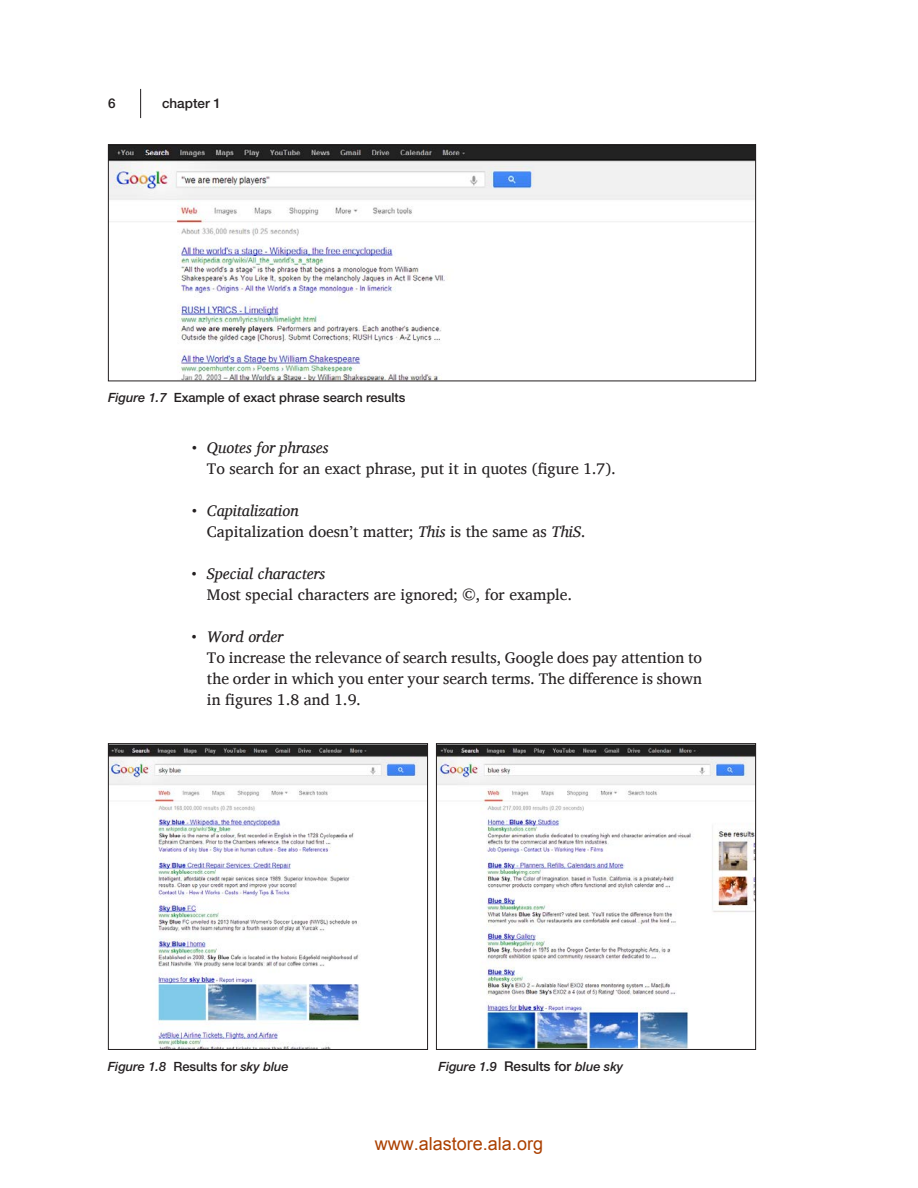
<style>
.page{position:relative;width:918px;height:1188px;background:#fff}
.page>*{position:absolute;margin:0;border:0;box-sizing:border-box;transform-origin:0 0}
.t1{font:18px "Arial";color:#ab4000}
.t2{font:15.75px/21px "Charis SIL";color:#231f20}
.t3{font:italic 15.75px "Charis SIL";color:#231f20}
.t4{font:500 13.5px "Helvetica Neue";color:#231f20}
.t5{font:italic 500 12.75px "Helvetica Neue";color:#231f20}
.t6{font:500 12.75px "Helvetica Neue";color:#231f20}
.s1{font-style:italic}
.s2{font-style:normal}
.s3{font-style:normal;font-size:13.5px}
</style>
<div class="page">
<svg style="left:140px;top:89px;width:1px;height:29px"></svg>
<img style="left:110px;top:146px;width:644px;height:233px">
<div style="left:108px;top:144px;width:648px;height:237px;border:1px solid #231f20"></div>
<img style="left:110px;top:745px;width:316px;height:303px">
<div style="left:108px;top:743px;width:320px;height:307px;border:1px solid #231f20"></div>
<img style="left:438px;top:745px;width:316px;height:303px">
<div style="left:436px;top:743px;width:320px;height:307px;border:1px solid #231f20"></div>
<p class="t4" style="left:108px;top:95px;width:9px">6</p>
<p class="t4" style="left:162px;top:95px;width:61px">chapter 1</p>
<p class="t6" style="left:108px;top:390px;width:299px"><span class="s1">Figure 1.7</span> Example of exact phrase search results</p>
<p class="t3" style="left:192px;top:438px;width:138px">• Quotes for phrases</p>
<p class="t2" style="left:207px;top:458px;width:410px">To search for an exact phrase, put it in quotes (figure 1.7).</p>
<p class="t2" style="left:207px;top:500px;width:380px;text-indent:-15px"><span class="s1">• Capitalization<br></span>Capitalization doesn’t matter; <span class="s1">This</span> is the same as <span class="s1">ThiS</span>.</p>
<p class="t3" style="left:192px;top:564px;width:135px">• Special characters</p>
<p class="t2" style="left:207px;top:584px;width:367px">Most special characters are ignored; ©, for example.</p>
<p class="t3" style="left:192px;top:627px;width:93px">• Word order</p>
<p class="t2" style="left:207px;top:647px;width:496px;text-align:justify">To increase the relevance of search results, Google does pay attention to the order in which you enter your search terms. The difference is shown in figures 1.8 and 1.9.</p>
<p class="t5" style="left:108px;top:1059px;width:182px">Figure 1.8 <span class="s2">Results for</span> sky blue</p>
<p class="t5" style="left:438px;top:1059px;width:186px">Figure 1.9 <span class="s3">Results for</span> blue sky</p>
<p class="t1" style="left:375px;top:1132px;width:170px">www.alastore.ala.org</p>
</div>
